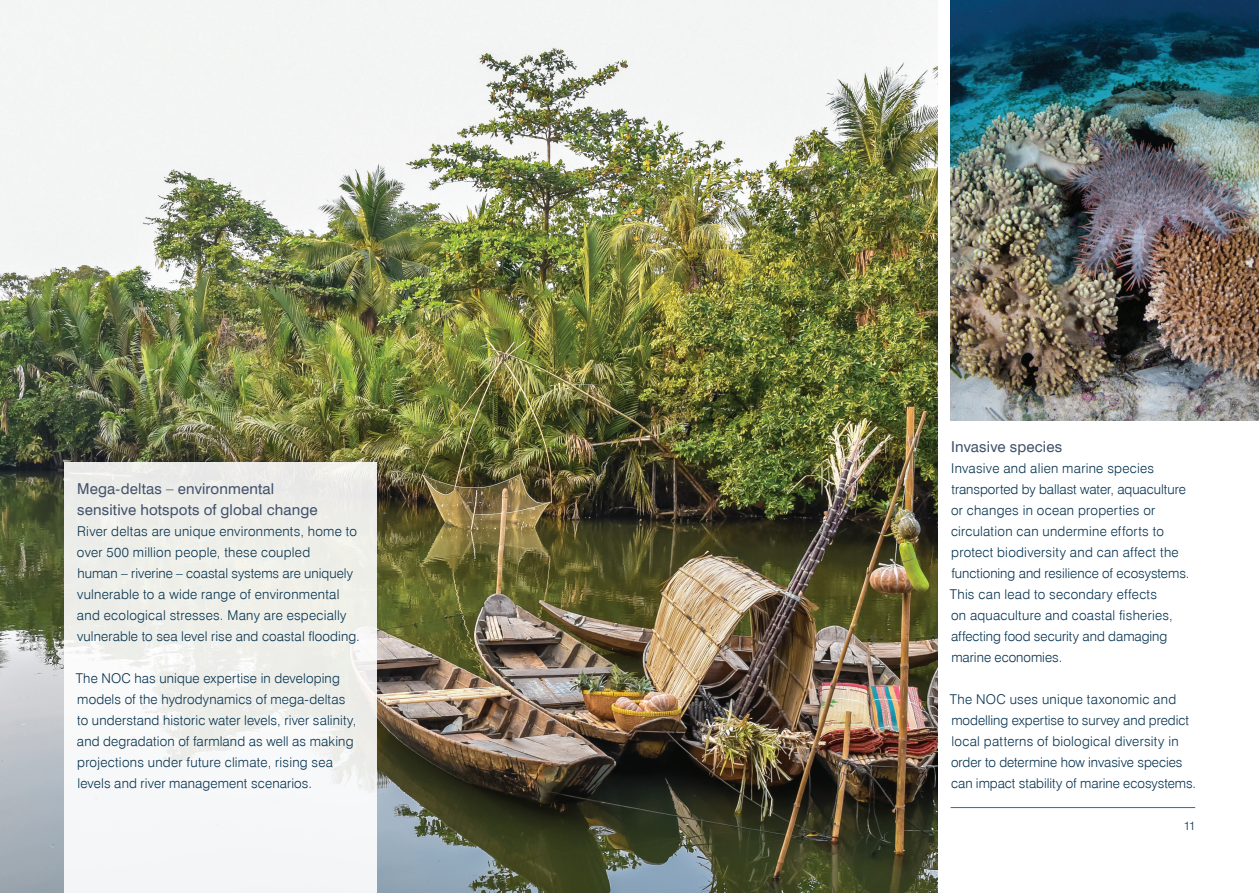
<style>
.page{position:relative;width:1259px;height:893px;background:#fff}
.page>*{position:absolute;margin:0;border:0;box-sizing:border-box;transform-origin:0 0}
.NOC_INTRO{font:15px "Swiss 721 BT";letter-spacing:.01em;color:#41526b}
.NOC_BODY_TEXT{font:300 13.5px/21px "Swiss 721 BT";letter-spacing:.01em;color:#05324e}
.NOC_PAGE_NUMBERS{font:300 12px "Swiss 721 BT";color:#05324e}
</style>
<div class="page">
<hr style="left:950px;top:807px;width:245px;height:1px;background:#1074bc">
<img style="left:0;top:0;width:938px;height:893px">
<img style="left:950px;top:0;width:309px;height:421px">
<div style="left:64px;top:463px;width:313px;height:430px;background:linear-gradient(to right,#f3f4f2,#f0f1ee)"></div>
<p class="NOC_INTRO" style="left:77px;top:480px;width:198px">Mega-deltas – environmental</p>
<p class="NOC_INTRO" style="left:77px;top:501px;width:242px">sensitive hotspots of global change</p>
<p class="NOC_BODY_TEXT" style="left:77px;top:521px;width:284px">River deltas are unique environments, home to over 500 million people, these coupled<br>human – riverine – coastal systems are uniquely vulnerable to a wide range of environmental and ecological stresses. Many are especially vulnerable to sea level rise and coastal flooding.</p>
<p class="NOC_BODY_TEXT" style="left:76px;top:668px;width:282px">The NOC has unique expertise in developing models of the hydrodynamics of mega-deltas to understand historic water levels, river salinity, and degradation of farmland as well as making projections under future climate, rising sea levels and river management scenarios.</p>
<p class="NOC_INTRO" style="left:951px;top:438px;width:113px">Invasive species</p>
<p class="NOC_BODY_TEXT" style="left:950px;top:458px;width:241px">Invasive and alien marine species transported by ballast water, aquaculture or changes in ocean properties or circulation can undermine efforts to protect biodiversity and can affect the functioning and resilience of ecosystems.<br>This can lead to secondary effects<br>on aquaculture and coastal fisheries, affecting food security and damaging</p>
<p class="NOC_BODY_TEXT" style="left:951px;top:647px;width:112px">marine economies.</p>
<p class="NOC_BODY_TEXT" style="left:950px;top:689px;width:248px">The NOC uses unique taxonomic and modelling expertise to survey and predict local patterns of biological diversity in order to determine how invasive species can impact stability of marine ecosystems.</p>
<p class="NOC_PAGE_NUMBERS" style="left:1183px;top:818px;width:13px">11</p>
</div>
